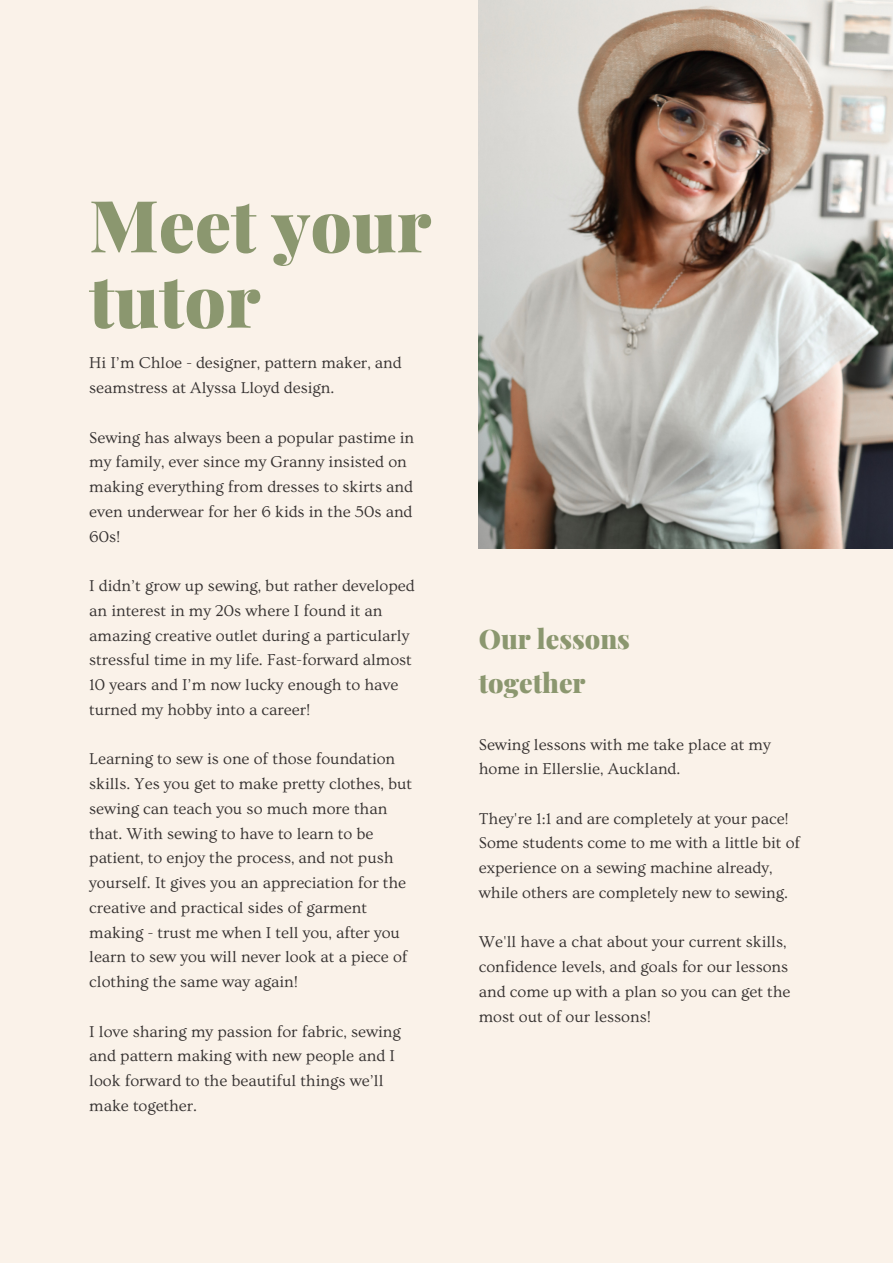
<style>
.page{position:relative;width:893px;height:1264px;background:#fff}
.page>*{position:absolute;margin:0;border:0;box-sizing:border-box;transform-origin:0 0}
.t1{font:900 72px "Playfair Display";color:#8b976f}
.t2{font:900 27px/43.8px "Playfair Display";color:#8b976f}
.t3{font:16.5px/24.8px "Ovo";color:#363231}
</style>
<div class="page">
<div style="left:0;top:0;width:892px;height:1262px;background:#faf2e9"></div>
<img style="left:479px;top:0;width:413px;height:549px">
<p class="t1" style="left:89px;top:174px;width:343px">Meet your</p>
<p class="t1" style="left:89px;top:250px;width:173px">tutor</p>
<p class="t3" style="left:89px;top:351px;width:314px">Hi I’m Chloe - designer, pattern maker, and seamstress at Alyssa Lloyd design.</p>
<p class="t3" style="left:89px;top:425px;width:326px">Sewing has always been a popular pastime in my family, ever since my Granny insisted on making everything from dresses to skirts and even underwear for her 6 kids in the 50s and 60s!</p>
<p class="t3" style="left:89px;top:574px;width:327px">I didn’t grow up sewing, but rather developed an interest in my 20s where I found it an amazing creative outlet during a particularly stressful time in my life. Fast-forward almost 10 years and I’m now lucky enough to have turned my hobby into a career!</p>
<p class="t3" style="left:89px;top:747px;width:324px">Learning to sew is one of those foundation skills. Yes you get to make pretty clothes, but sewing can teach you so much more than that. With sewing to have to learn to be patient, to enjoy the process, and not push yourself. It gives you an appreciation for the creative and practical sides of garment making - trust me when I tell you, after you learn to sew you will never look at a piece of clothing the same way again!</p>
<p class="t3" style="left:89px;top:1019px;width:313px">I love sharing my passion for fabric, sewing and pattern making with new people and I look forward to the beautiful things we’ll make together.</p>
<p class="t2" style="left:479px;top:615px;width:153px">Our lessons together</p>
<p class="t3" style="left:479px;top:732px;width:293px">Sewing lessons with me take place at my home in Ellerslie, Auckland.</p>
<p class="t3" style="left:479px;top:806px;width:323px">They're 1:1 and are completely at your pace!<br>Some students come to me with a little bit of experience on a sewing machine already, while others are completely new to sewing.</p>
<p class="t3" style="left:479px;top:930px;width:313px">We'll have a chat about your current skills, confidence levels, and goals for our lessons and come up with a plan so you can get the most out of our lessons!</p>
</div>
